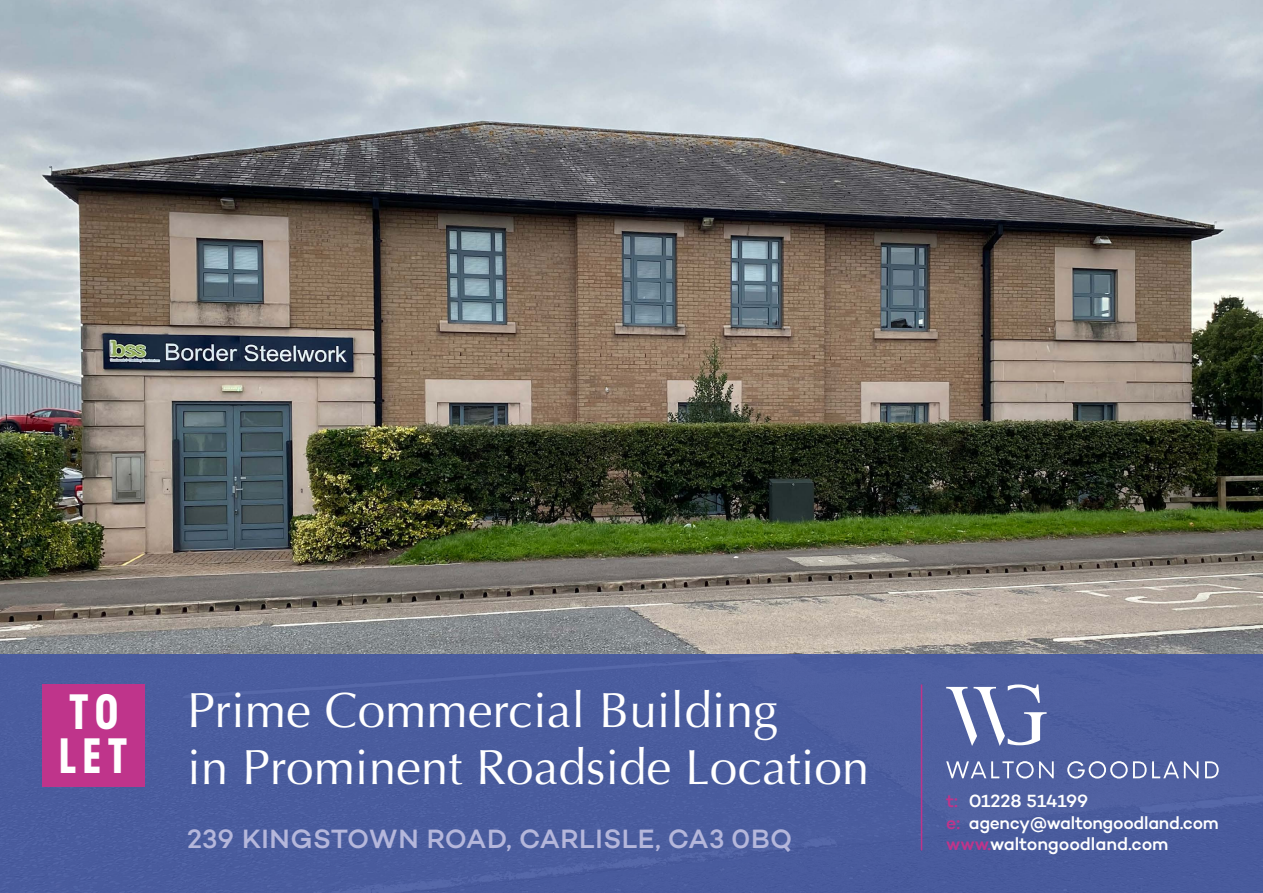
<style>
.page{position:relative;width:1263px;height:893px;background:#fff}
.page>*{position:absolute;margin:0;border:0;box-sizing:border-box;transform-origin:0 0}
.t1{font:49.5px/57px "Optima";color:#fff}
.t2{font:700 49.5px/43.5px "Neusa";color:#fff}
.t3{font:500 27px "Campton";letter-spacing:.015em;color:#b5b7db}
.t4{font:500 18px/21.6px "Campton";letter-spacing:-.01em;color:#fff}
.s1{color:#bf348b}
</style>
<div class="page">
<img style="left:0;top:0;width:1263px;height:655px">
<div style="left:0;top:655px;width:1263px;height:238px;background:#4458a1"></div>
<svg style="left:946px;top:684px;width:100px;height:62px"></svg>
<svg style="left:946px;top:761px;width:108px;height:17px"></svg>
<svg style="left:1067px;top:761px;width:79px;height:17px"></svg>
<svg style="left:1152px;top:761px;width:46px;height:17px"></svg>
<svg style="left:1205px;top:761px;width:14px;height:17px"></svg>
<hr style="left:921px;top:684px;width:1px;height:166px;background:#bf348b">
<div style="left:43px;top:684px;width:102px;height:102px;background:#bf348b"></div>
<h1 class="t2" style="left:59px;top:688px;width:71px">TO<br>LET</h1>
<h1 class="t1" style="left:187px;top:682px;width:684px">Prime Commercial Building<br>in Prominent Roadside Location</h1>
<h2 class="t3" style="left:187px;top:821px;width:607px">239 KINGSTOWN ROAD, CARLISLE, CA3 0BQ</h2>
<p class="t4" style="left:946px;top:790px;width:274px"><span class="s1">t:</span> 01228 514199<br><span class="s1">e:</span> agency@waltongoodland.com <span class="s1">www.</span>waltongoodland.com</p>
</div>
